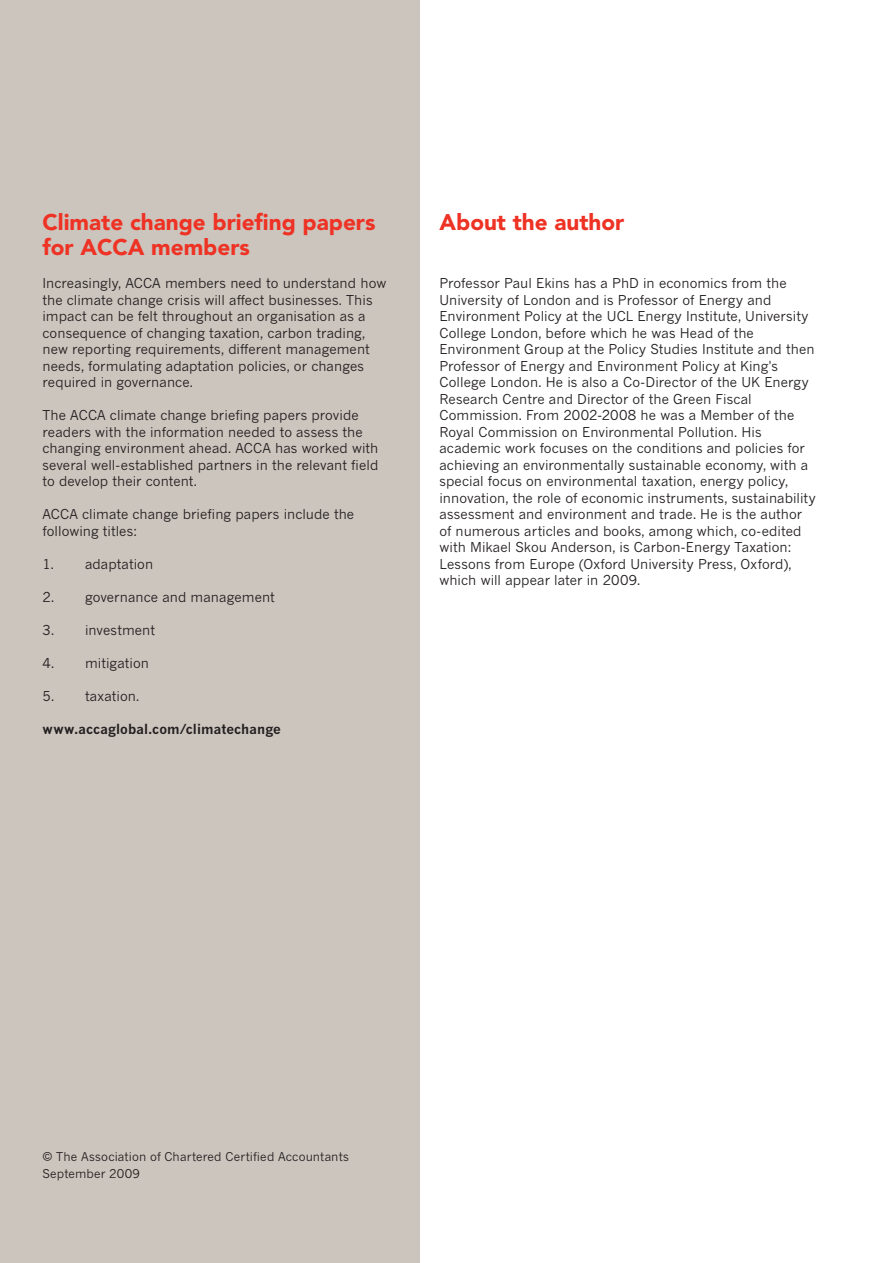
<style>
.page{position:relative;width:893px;height:1263px;background:#fff}
.page>*{position:absolute;margin:0;border:0;box-sizing:border-box;transform-origin:0 0}
.Heading_L1__not_in_T{font:900 22.5px/25.5px "Avenir LT Std";color:#ee3224}
.body_text{font:13.5px/16.5px "News Gothic MT Std";letter-spacing:.005em;color:#231f20}
.body_text-2{font:700 13.5px "News Gothic MT Std";letter-spacing:.005em;color:#231f20}
.body_text-3{font:12px/16.5px "News Gothic MT Std";letter-spacing:.01em;color:#231f20}
</style>
<div class="page">
<div style="left:0;top:0;width:419px;height:1263px;background:#ccc5be"></div>
<p class="Heading_L1__not_in_T" style="left:43px;top:209px;width:334px">Climate change briefing papers for ACCA members</p>
<p class="body_text" style="left:43px;top:275px;width:345px">Increasingly, ACCA members need to understand how the climate change crisis will affect businesses. This impact can be felt throughout an organisation as a consequence of changing taxation, carbon trading, new reporting requirements, different management needs, formulating adaptation policies, or changes required in governance.</p>
<p class="body_text" style="left:43px;top:407px;width:337px">The ACCA climate change briefing papers provide readers with the information needed to assess the changing environment ahead. ACCA has worked with several well-established partners in the relevant field to develop their content.</p>
<p class="body_text" style="left:43px;top:506px;width:313px">ACCA climate change briefing papers include the following titles:</p>
<p class="body_text" style="left:43px;top:556px;width:112px">1. adaptation</p>
<p class="body_text" style="left:43px;top:589px;width:234px">2. governance and management</p>
<p class="body_text" style="left:43px;top:622px;width:114px">3. investment</p>
<p class="body_text" style="left:43px;top:655px;width:108px">4. mitigation</p>
<p class="body_text" style="left:43px;top:688px;width:98px">5. taxation.</p>
<p class="body_text-2" style="left:43px;top:721px;width:240px">www.accaglobal.com/climatechange</p>
<p class="Heading_L1__not_in_T" style="left:439px;top:209px;width:186px">About the author</p>
<p class="body_text" style="left:439px;top:275px;width:378px">Professor Paul Ekins has a PhD in economics from the University of London and is Professor of Energy and Environment Policy at the UCL Energy Institute, University College London, before which he was Head of the Environment Group at the Policy Studies Institute and then Professor of Energy and Environment Policy at King's College London. He is also a Co-Director of the UK Energy Research Centre and Director of the Green Fiscal Commission. From 2002-2008 he was a Member of the Royal Commission on Environmental Pollution. His academic work focuses on the conditions and policies for achieving an environmentally sustainable economy, with a special focus on environmental taxation, energy policy, innovation, the role of economic instruments, sustainability assessment and environment and trade. He is the author of numerous articles and books, among which, co-edited with Mikael Skou Anderson, is Carbon-Energy Taxation:<br>Lessons from Europe (Oxford University Press, Oxford), which will appear later in 2009.</p>
<p class="body_text-3" style="left:43px;top:1148px;width:308px">© The Association of Chartered Certified Accountants<br>September 2009</p>
</div>
